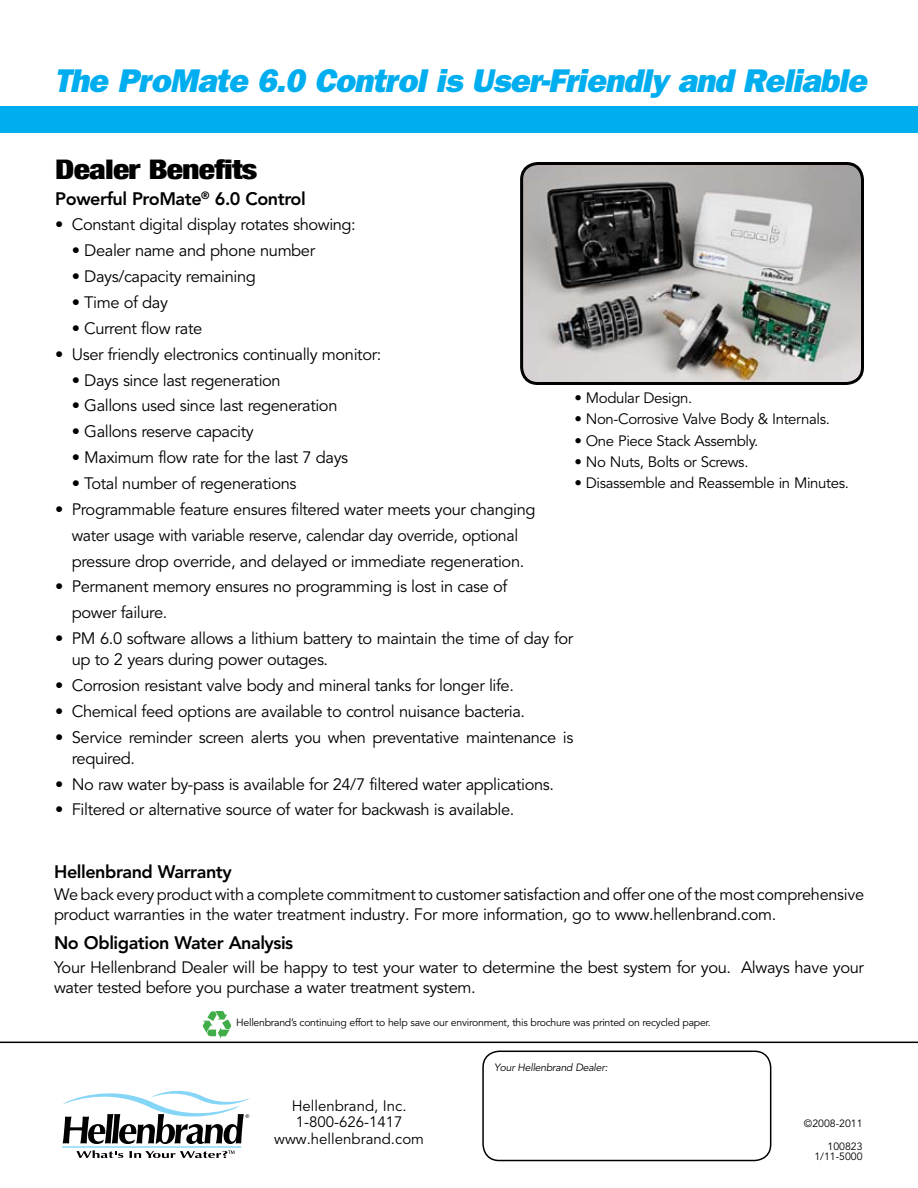
<style>
.page{position:relative;width:918px;height:1188px;background:#fff}
.page>*{position:absolute;margin:0;border:0;box-sizing:border-box;transform-origin:0 0}
.t1{font:italic 800 33px "Franklin Gothic";letter-spacing:-.025em;color:#00aeef}
.t2{font:900 condensed 27px "Helvetica Neue";letter-spacing:-.025em;color:#000;scale:1.25 1}
.t3{font:800 18px "Avenir";letter-spacing:-.025em;color:#000}
.t4{font:16.5px/26px "Avenir";letter-spacing:-.025em;color:#000}
.t5{font:15px "Avenir";letter-spacing:-.025em;color:#000}
.t6{font:15px/16.5px "Avenir";color:#000;text-align:center}
.t7{font:10.5px "Avenir";letter-spacing:-.025em;color:#000}
.t8{font:10.5px/10.5px "Avenir";color:#000;text-align:right}
.t9{font:italic 10.5px "Avenir";letter-spacing:-.025em;color:#000}
</style>
<div class="page">
<div style="left:0;top:106px;width:918px;height:27px;background:#00aeef"></div>
<hr style="left:62px;top:1146px;width:179px;height:2px;background:#85d5f7">
<svg style="left:76px;top:1150px;width:47px;height:8px"></svg>
<svg style="left:129px;top:1151px;width:106px;height:7px"></svg>
<svg style="left:62px;top:1090px;width:188px;height:54px"></svg>
<div style="left:482px;top:1051px;width:289px;height:110px;border:2px solid #000;border-radius:16px"></div>
<hr style="left:0;top:1042px;width:918px;height:1px;background:#000">
<img style="left:522px;top:164px;width:340px;height:219px">
<div style="left:520px;top:162px;width:344px;height:223px;border:3px solid #000;border-radius:16px"></div>
<svg style="left:203px;top:1011px;width:28px;height:28px"></svg>
<h1 class="t1" style="left:54px;top:61px;width:814px">The ProMate 6.0 Control is User-Friendly and Reliable</h1>
<h2 class="t2" style="left:55px;top:152px;width:163px">Dealer Benefits</h2>
<p class="t3" style="left:55px;top:188px;width:252px">Powerful ProMate<sup>®</sup> 6.0 Control</p>
<p class="t4" style="left:55px;top:212px;width:302px">• Constant digital display rotates showing:</p>
<p class="t4" style="left:72px;top:238px;width:245px">• Dealer name and phone number</p>
<p class="t4" style="left:72px;top:264px;width:186px">• Days/capacity remaining</p>
<p class="t4" style="left:72px;top:290px;width:98px">• Time of day</p>
<p class="t4" style="left:72px;top:316px;width:132px">• Current flow rate</p>
<p class="t4" style="left:55px;top:341px;width:328px">• User friendly electronics continually monitor:</p>
<p class="t4" style="left:72px;top:367px;width:210px">• Days since last regeneration</p>
<p class="t4" style="left:72px;top:393px;width:267px">• Gallons used since last regeneration</p>
<p class="t4" style="left:72px;top:419px;width:184px">• Gallons reserve capacity</p>
<p class="t4" style="left:72px;top:445px;width:278px">• Maximum flow rate for the last 7 days</p>
<p class="t4" style="left:72px;top:471px;width:226px">• Total number of regenerations</p>
<p class="t4" style="left:55px;top:497px;width:482px;text-align:center">• Programmable feature ensures filtered water meets your changing water usage with variable reserve, calendar day override, optional pressure drop override, and delayed or immediate regeneration.</p>
<p class="t4" style="left:72px;top:574px;width:437px;text-indent:-16px">• Permanent memory ensures no programming is lost in case of power failure.</p>
<p class="t4" style="left:72px;top:628px;width:503px;line-height:21px;text-indent:-16px">• PM 6.0 software allows a lithium battery to maintain the time of day for up to 2 years during power outages.</p>
<p class="t4" style="left:55px;top:673px;width:460px">• Corrosion resistant valve body and mineral tanks for longer life.</p>
<p class="t4" style="left:55px;top:699px;width:471px">• Chemical feed options are available to control nuisance bacteria.</p>
<p class="t4" style="left:72px;top:727px;width:503px;line-height:21px;text-indent:-16px">• Service reminder screen alerts you when preventative maintenance is required.</p>
<p class="t4" style="left:55px;top:771px;width:500px">• No raw water by-pass is available for 24/7 filtered water applications.</p>
<p class="t4" style="left:55px;top:797px;width:461px">• Filtered or alternative source of water for backwash is available.</p>
<p class="t5" style="left:574px;top:389px;width:119px">• Modular Design.</p>
<p class="t5" style="left:574px;top:410px;width:257px">• Non-Corrosive Valve Body &amp; Internals.</p>
<p class="t5" style="left:574px;top:432px;width:185px">• One Piece Stack Assembly.</p>
<p class="t5" style="left:574px;top:453px;width:176px">• No Nuts, Bolts or Screws.</p>
<p class="t5" style="left:574px;top:475px;width:276px">• Disassemble and Reassemble in Minutes.</p>
<p class="t3" style="left:54px;top:861px;width:179px">Hellenbrand Warranty</p>
<p class="t4" style="left:54px;top:885px;width:812px;line-height:19.8px">We back every product with a complete commitment to customer satisfaction and offer one of the most comprehensive product warranties in the water treatment industry. For more information, go to www.hellenbrand.com.</p>
<p class="t3" style="left:54px;top:932px;width:241px">No Obligation Water Analysis</p>
<p class="t4" style="left:54px;top:958px;width:812px;line-height:19.8px">Your Hellenbrand Dealer will be happy to test your water to determine the best system for you. Always have your water tested before you purchase a water treatment system.</p>
<p class="t7" style="left:236px;top:1016px;width:476px">Hellenbrand’s continuing effort to help save our environment, this brochure was printed on recycled paper.</p>
<p class="t6" style="left:274px;top:1098px;width:151px">Hellenbrand, Inc.<br>1-800-626-1417 www.hellenbrand.com</p>
<p class="t9" style="left:494px;top:1061px;width:115px">Your Hellenbrand Dealer:</p>
<p class="t8" style="left:804px;top:1118px;width:60px">©2008-2011</p>
<p class="t8" style="left:814px;top:1141px;width:50px">100823<br>1/11-5000</p>
</div>
